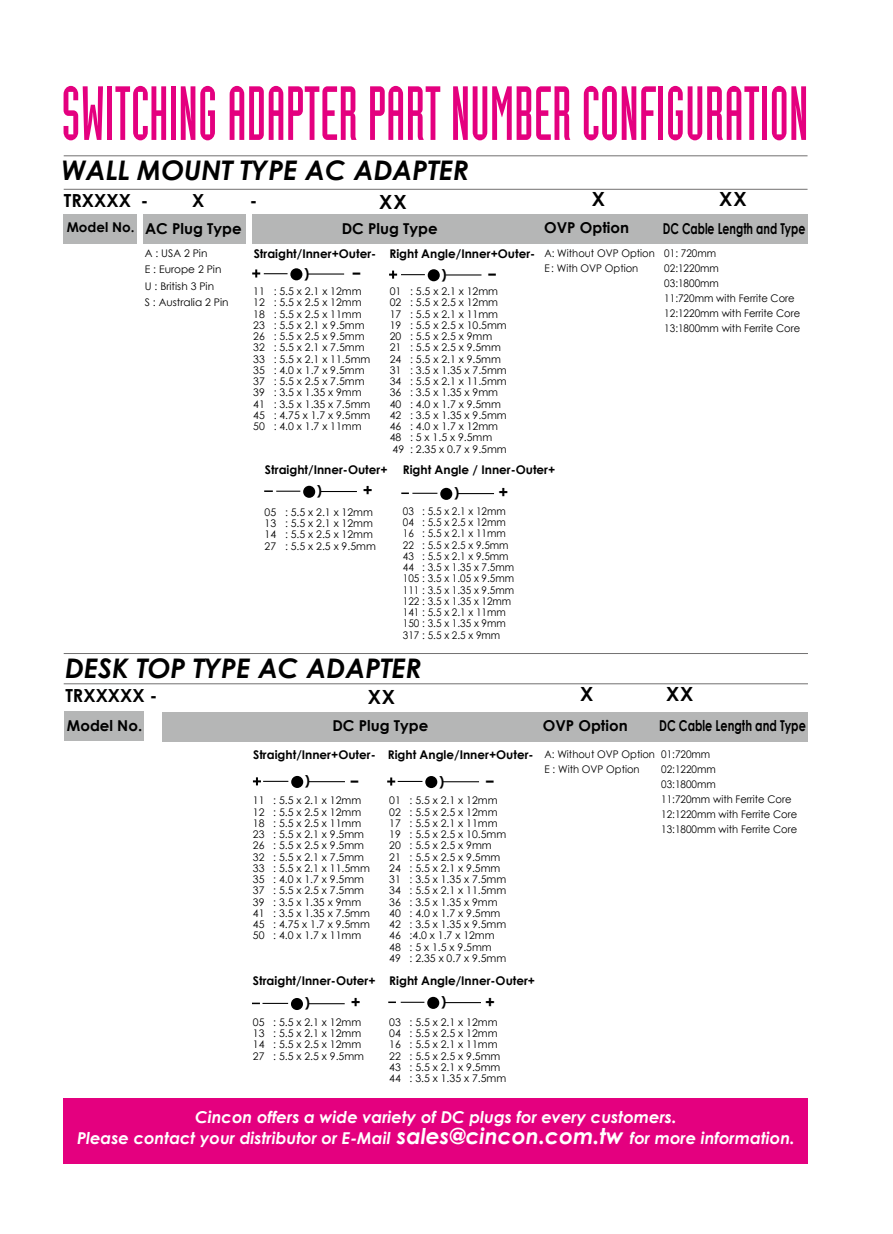
<style>
.page{position:relative;width:893px;height:1234px;background:#fff}
.page>*{position:absolute;margin:0;border:0;box-sizing:border-box;transform-origin:0 0}
.t1{font:75px "Industria Solid";color:#e4007f;scale:.88 1}
.t2{font:italic 700 27px "Century Gothic";color:#000}
.t3{font:700 19.5px "Century Gothic";letter-spacing:.05em;color:#000}
.t4{font:700 18px "Century Gothic";color:#000}
.t5{font:700 16.5px "Century Gothic";color:#000}
.t6{font:700 16.5px "Century Gothic";color:#000;scale:1.86 1}
.t7{font:italic 700 16.35px/21px "Century Gothic";color:#fff;text-align:center}
.t8{font:700 15px "Century Gothic";color:#000}
.t9{font:700 15px "Century Gothic";color:#000;scale:.73 1}
.t10{font:700 15px "Century Gothic";color:#000;scale:.75 1}
.t11{font:700 13.5px "Century Gothic";color:#000}
.t12{font:700 12px "Century Gothic";color:#000}
.t13{font:10.5px/11.2px "Century Gothic";color:#000}
.t14{font:10.5px/15px "Century Gothic";color:#000;scale:.95 1}
.s1{font-size:13.5px}
.s2{font-size:21.75px}
</style>
<div class="page">
<div style="left:64px;top:1097px;width:744px;height:66px;background:#e4007f"></div>
<div style="left:63px;top:214px;width:74px;height:30px;background:#b5b6b6"></div>
<div style="left:144px;top:214px;width:102px;height:30px;background:#b5b6b6"></div>
<div style="left:252px;top:214px;width:556px;height:29px;background:#b5b6b6"></div>
<div style="left:440px;top:487px;width:12px;height:13px;background:#000;border-radius:50%"></div>
<hr style="left:458px;top:493px;width:36px;height:1px;background:#000">
<svg style="left:401px;top:492px;width:36px;height:2px"></svg>
<div style="left:303px;top:485px;width:12px;height:12px;background:#000;border-radius:50%"></div>
<hr style="left:321px;top:491px;width:36px;height:1px;background:#000">
<svg style="left:264px;top:490px;width:36px;height:2px"></svg>
<div style="left:290px;top:268px;width:12px;height:12px;background:#000;border-radius:50%"></div>
<hr style="left:308px;top:273px;width:36px;height:1px;background:#000">
<svg style="left:252px;top:269px;width:36px;height:8px"></svg>
<div style="left:428px;top:269px;width:12px;height:12px;background:#000;border-radius:50%"></div>
<hr style="left:445px;top:274px;width:36px;height:1px;background:#000">
<svg style="left:389px;top:270px;width:36px;height:8px"></svg>
<div style="left:163px;top:711px;width:645px;height:30px;background:#b5b6b6"></div>
<div style="left:64px;top:711px;width:79px;height:30px;background:#b5b6b6"></div>
<div style="left:291px;top:775px;width:12px;height:12px;background:#000;border-radius:50%"></div>
<hr style="left:309px;top:781px;width:36px;height:1px;background:#000">
<svg style="left:253px;top:777px;width:35px;height:8px"></svg>
<div style="left:291px;top:997px;width:12px;height:12px;background:#000;border-radius:50%"></div>
<hr style="left:309px;top:1002px;width:36px;height:1px;background:#000">
<svg style="left:252px;top:1002px;width:36px;height:1px"></svg>
<div style="left:427px;top:996px;width:12px;height:12px;background:#000;border-radius:50%"></div>
<hr style="left:445px;top:1001px;width:36px;height:1px;background:#000">
<svg style="left:388px;top:1001px;width:36px;height:1px"></svg>
<div style="left:425px;top:775px;width:12px;height:12px;background:#000;border-radius:50%"></div>
<hr style="left:443px;top:781px;width:36px;height:1px;background:#000">
<svg style="left:387px;top:777px;width:35px;height:8px"></svg>
<hr style="left:64px;top:683px;width:744px;height:1px;background:#727171">
<hr style="left:64px;top:653px;width:744px;height:1px;background:#727171">
<hr style="left:64px;top:155px;width:743px;height:1px;background:#727171">
<hr style="left:64px;top:189px;width:743px;height:1px;background:#727171">
<h1 class="t1" style="left:61px;top:72px;width:851px">SWITCHING ADAPTER PART NUMBER CONFIGURATION</h1>
<h2 class="t2" style="left:62px;top:153px;width:409px">WALL MOUNT TYPE AC ADAPTER</h2>
<h3 class="t4" style="left:64px;top:189px;width:86px">TRXXXX -</h3>
<h3 class="t4" style="left:192px;top:189px;width:14px">X</h3>
<h3 class="t4" style="left:250px;top:189px;width:9px">-</h3>
<h3 class="t3" style="left:379px;top:190px;width:29px">XX</h3>
<h3 class="t3" style="left:592px;top:187px;width:15px">X</h3>
<h3 class="t3" style="left:719px;top:187px;width:29px">XX</h3>
<h3 class="t8" style="left:67px;top:219px;width:177px"><span class="s1">Model No.</span> AC Plug Type</h3>
<h3 class="t8" style="left:342px;top:219px;width:97px">DC Plug Type</h3>
<h3 class="t8" style="left:544px;top:218px;width:86px">OVP Option</h3>
<h3 class="t9" style="left:663px;top:218px;width:197px">DC Cable Length and Type</h3>
<p class="t13" style="left:145px;top:244px;width:85px;line-height:16.5px">A : USA 2 Pin<br>E : Europe 2 Pin<br>U : British 3 Pin<br>S : Australia 2 Pin</p>
<p class="t12" style="left:389px;top:245px;width:147px">Right Angle/Inner+Outer-</p>
<p class="t11" style="left:441px;top:265px;width:7px">)</p>
<h3 class="t6" style="left:486px;top:263px;width:8px">-</h3>
<p class="t14" style="left:544px;top:245px;width:118px">A: Without OVP Option<br>E : With OVP Option</p>
<p class="t14" style="left:664px;top:245px;width:145px">01: 720mm<br>02:1220mm<br>03:1800mm<br>11:720mm with Ferrite Core<br>12:1220mm with Ferrite Core<br>13:1800mm with Ferrite Core</p>
<p class="t12" style="left:254px;top:246px;width:124px">Straight/Inner+Outer-</p>
<p class="t11" style="left:304px;top:264px;width:7px">)</p>
<h3 class="t6" style="left:350px;top:262px;width:8px">-</h3>
<p class="t13" style="left:253px;top:285px;width:119px">11 : 5.5 x 2.1 x 12mm<br>12 : 5.5 x 2.5 x 12mm<br>18 : 5.5 x 2.5 x 11mm<br>23 : 5.5 x 2.1 x 9.5mm<br>26 : 5.5 x 2.5 x 9.5mm<br>32 : 5.5 x 2.1 x 7.5mm<br>33 : 5.5 x 2.1 x 11.5mm<br>35 : 4.0 x 1.7 x 9.5mm<br>37 : 5.5 x 2.5 x 7.5mm<br>39 : 3.5 x 1.35 x 9mm<br>41 : 3.5 x 1.35 x 7.5mm<br>45 : 4.75 x 1.7 x 9.5mm<br>50 : 4.0 x 1.7 x 11mm</p>
<p class="t13" style="left:390px;top:285px;width:119px">01 : 5.5 x 2.1 x 12mm<br>02 : 5.5 x 2.5 x 12mm<br>17 : 5.5 x 2.1 x 11mm<br>19 : 5.5 x 2.5 x 10.5mm<br>20 : 5.5 x 2.5 x 9mm<br>21 : 5.5 x 2.5 x 9.5mm<br>24 : 5.5 x 2.1 x 9.5mm<br>31 : 3.5 x 1.35 x 7.5mm<br>34 : 5.5 x 2.1 x 11.5mm<br>36 : 3.5 x 1.35 x 9mm<br>40 : 4.0 x 1.7 x 9.5mm<br>42 : 3.5 x 1.35 x 9.5mm<br>46 : 4.0 x 1.7 x 12mm<br>48 : 5 x 1.5 x 9.5mm<br>49 : 2.35 x 0.7 x 9.5mm</p>
<p class="t12" style="left:265px;top:461px;width:124px">Straight/Inner-Outer+</p>
<p class="t11" style="left:317px;top:482px;width:7px">)</p>
<h3 class="t5" style="left:363px;top:479px;width:11px">+</h3>
<p class="t13" style="left:265px;top:506px;width:113px">05 : 5.5 x 2.1 x 12mm<br>13 : 5.5 x 2.1 x 12mm<br>14 : 5.5 x 2.5 x 12mm<br>27 : 5.5 x 2.5 x 9.5mm</p>
<p class="t12" style="left:403px;top:461px;width:154px">Right Angle / Inner-Outer+</p>
<p class="t11" style="left:454px;top:484px;width:7px">)</p>
<h3 class="t5" style="left:498px;top:481px;width:11px">+</h3>
<p class="t14" style="left:403px;top:505px;width:119px;line-height:11.2px">03 : 5.5 x 2.1 x 12mm<br>04 : 5.5 x 2.5 x 12mm<br>16 : 5.5 x 2.1 x 11mm<br>22 : 5.5 x 2.5 x 9.5mm<br>43 : 5.5 x 2.1 x 9.5mm<br>44 : 3.5 x 1.35 x 7.5mm<br>105 : 3.5 x 1.05 x 9.5mm<br>111 : 3.5 x 1.35 x 9.5mm<br>122 : 3.5 x 1.35 x 12mm<br>141 : 5.5 x 2.1 x 11mm<br>150 : 3.5 x 1.35 x 9mm<br>317 : 5.5 x 2.5 x 9mm</p>
<h2 class="t2" style="left:65px;top:650px;width:358px">DESK TOP TYPE AC ADAPTER</h2>
<h3 class="t4" style="left:65px;top:684px;width:93px">TRXXXXX -</h3>
<h3 class="t3" style="left:368px;top:684px;width:29px">XX</h3>
<h3 class="t3" style="left:580px;top:681px;width:15px">X</h3>
<h3 class="t3" style="left:666px;top:681px;width:29px">XX</h3>
<h3 class="t8" style="left:332px;top:716px;width:97px">DC Plug Type</h3>
<h3 class="t8" style="left:543px;top:716px;width:86px">OVP Option</h3>
<h3 class="t10" style="left:659px;top:716px;width:197px">DC Cable Length and Type</h3>
<h3 class="t8" style="left:67px;top:715px;width:77px">Model No.</h3>
<p class="t12" style="left:253px;top:746px;width:124px">Straight/Inner+Outer-</p>
<p class="t11" style="left:305px;top:771px;width:7px">)</p>
<h3 class="t6" style="left:348px;top:769px;width:8px">-</h3>
<p class="t13" style="left:253px;top:794px;width:119px">11 : 5.5 x 2.1 x 12mm<br>12 : 5.5 x 2.5 x 12mm<br>18 : 5.5 x 2.5 x 11mm<br>23 : 5.5 x 2.1 x 9.5mm<br>26 : 5.5 x 2.5 x 9.5mm<br>32 : 5.5 x 2.1 x 7.5mm<br>33 : 5.5 x 2.1 x 11.5mm<br>35 : 4.0 x 1.7 x 9.5mm<br>37 : 5.5 x 2.5 x 7.5mm<br>39 : 3.5 x 1.35 x 9mm<br>41 : 3.5 x 1.35 x 7.5mm<br>45 : 4.75 x 1.7 x 9.5mm<br>50 : 4.0 x 1.7 x 11mm</p>
<p class="t12" style="left:388px;top:746px;width:147px">Right Angle/Inner+Outer-</p>
<p class="t11" style="left:439px;top:772px;width:7px">)</p>
<h3 class="t6" style="left:483px;top:769px;width:8px">-</h3>
<p class="t13" style="left:389px;top:794px;width:119px">01 : 5.5 x 2.1 x 12mm<br>02 : 5.5 x 2.5 x 12mm<br>17 : 5.5 x 2.1 x 11mm<br>19 : 5.5 x 2.5 x 10.5mm<br>20 : 5.5 x 2.5 x 9mm<br>21 : 5.5 x 2.5 x 9.5mm<br>24 : 5.5 x 2.1 x 9.5mm<br>31 : 3.5 x 1.35 x 7.5mm<br>34 : 5.5 x 2.1 x 11.5mm<br>36 : 3.5 x 1.35 x 9mm<br>40 : 4.0 x 1.7 x 9.5mm<br>42 : 3.5 x 1.35 x 9.5mm<br>46 :4.0 x 1.7 x 12mm<br>48 : 5 x 1.5 x 9.5mm<br>49 : 2.35 x 0.7 x 9.5mm</p>
<p class="t14" style="left:544px;top:746px;width:118px">A: Without OVP Option<br>E : With OVP Option</p>
<p class="t14" style="left:661px;top:746px;width:145px">01:720mm<br>02:1220mm<br>03:1800mm<br>11:720mm with Ferrite Core<br>12:1220mm with Ferrite Core<br>13:1800mm with Ferrite Core</p>
<p class="t12" style="left:253px;top:972px;width:124px">Straight/Inner-Outer+</p>
<p class="t11" style="left:305px;top:993px;width:7px">)</p>
<h3 class="t5" style="left:351px;top:991px;width:11px">+</h3>
<p class="t12" style="left:389px;top:972px;width:147px">Right Angle/Inner-Outer+</p>
<p class="t11" style="left:441px;top:992px;width:7px">)</p>
<h3 class="t5" style="left:485px;top:991px;width:11px">+</h3>
<p class="t13" style="left:253px;top:1016px;width:113px">05 : 5.5 x 2.1 x 12mm<br>13 : 5.5 x 2.1 x 12mm<br>14 : 5.5 x 2.5 x 12mm<br>27 : 5.5 x 2.5 x 9.5mm</p>
<p class="t13" style="left:389px;top:1016px;width:119px">03 : 5.5 x 2.1 x 12mm<br>04 : 5.5 x 2.5 x 12mm<br>16 : 5.5 x 2.1 x 11mm<br>22 : 5.5 x 2.5 x 9.5mm<br>43 : 5.5 x 2.1 x 9.5mm<br>44 : 3.5 x 1.35 x 7.5mm</p>
<h3 class="t7" style="left:77px;top:1106px;width:719px">Cincon offers a wide variety of DC plugs for every customers.<br>Please contact your distributor or E-Mail <span class="s2">sales@cincon.com.tw</span> for more information.</h3>
</div>
